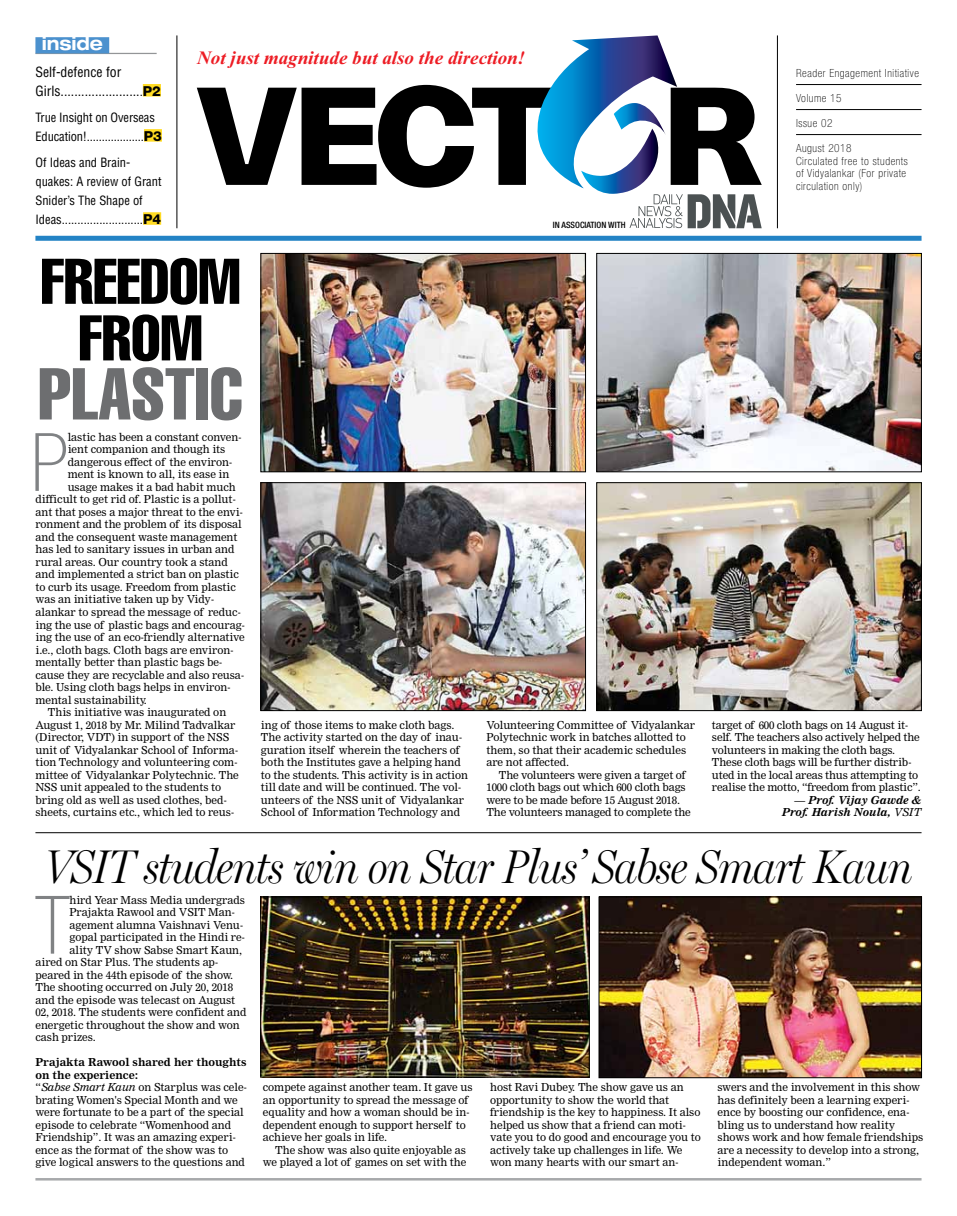
<style>
.page{position:relative;width:957px;height:1216px;background:#fff}
.page>*{position:absolute;margin:0;border:0;box-sizing:border-box;transform-origin:0 0}
.t1{font:100 condensed 80.75px "Helvetica Neue LT Std";color:#808284}
.t2{font:extra-condensed 72px "Helvetica";color:#6d6e70}
.t3{font:extra-condensed 63.25px/56.6px "Helvetica";color:#000;text-align:center}
.t4{font:italic 300 47.5px "Miller Display Cond";letter-spacing:-.01em;color:#000}
.t5{font:italic 700 18.75px "Times New Roman";color:#ed1c24}
.t6{font:700 expanded 18.75px "Helvetica Neue LT Std";letter-spacing:-.005em;color:#fff;scale:.92 1}
.t7{font:condensed 13.75px/19px "Helvetica";color:#000}
.t8{font:condensed 12.5px/19px "Helvetica";color:#000}
.t9{font:100 condensed 11.25px/12.5px "Helvetica Neue LT Std";letter-spacing:.05em;color:#000}
.t10{font:10.75px/12.5px "Nimrod";letter-spacing:-.005em;color:#000}
.t11{font:italic 700 10.75px/12.5px "Nimrod";letter-spacing:-.005em;color:#000;text-align:right}
.t12{font:500 condensed 8.75px "Helvetica Neue LT Std";color:#000}
.s1{font-size:12.5px}
.s2{font-family:"Helvetica Neue LT Std";font-weight:800;font-stretch:normal}
.s3{font-family:"Helvetica Neue LT Std";font-weight:800;font-stretch:normal;font-size:13.75px}
.s4{font-weight:400}
.s5{font-weight:700}
.s6{font-style:italic}
</style>
<div class="page">
<hr style="left:35px;top:1177px;width:886px;height:3px;background:#a7a9ab">
<svg style="left:197px;top:85px;width:332px;height:103px"></svg>
<svg style="left:677px;top:88px;width:85px;height:97px"></svg>
<img style="left:529px;top:35px;width:148px;height:152px">
<img style="left:581px;top:129px;width:80px;height:65px">
<img style="left:614px;top:103px;width:52px;height:32px">
<div style="left:35px;top:236px;width:886px;height:5px;background:#2383c5"></div>
<hr style="left:177px;top:35px;width:1px;height:193px;background:#000">
<hr style="left:777px;top:35px;width:1px;height:193px;background:#000">
<hr style="left:796px;top:84px;width:125px;height:1px;background:#000">
<hr style="left:796px;top:109px;width:125px;height:1px;background:#000">
<hr style="left:796px;top:134px;width:125px;height:1px;background:#000">
<hr style="left:35px;top:53px;width:122px;height:1px;background:#939597">
<div style="left:35px;top:37px;width:74px;height:16px;background:#4b91ce"></div>
<div style="left:143px;top:84px;width:18px;height:12px;background:#ffdb22"></div>
<div style="left:144px;top:129px;width:18px;height:13px;background:#ffdb22"></div>
<div style="left:143px;top:212px;width:18px;height:13px;background:#ffdb22"></div>
<svg style="left:629px;top:194px;width:132px;height:34px"></svg>
<img style="left:263px;top:255px;width:321px;height:215px">
<div style="left:261px;top:253px;width:325px;height:219px;border:1px solid #000"></div>
<img style="left:263px;top:484px;width:321px;height:224px">
<div style="left:261px;top:482px;width:325px;height:228px;border:1px solid #000"></div>
<img style="left:598px;top:255px;width:321px;height:215px">
<div style="left:596px;top:253px;width:325px;height:219px;border:1px solid #000"></div>
<img style="left:598px;top:484px;width:321px;height:224px">
<div style="left:596px;top:482px;width:325px;height:228px;border:1px solid #000"></div>
<hr style="left:35px;top:832px;width:886px;height:1px;background:#000">
<img style="left:262px;top:898px;width:325px;height:177px">
<div style="left:260px;top:896px;width:329px;height:181px;border:1px solid #000"></div>
<img style="left:601px;top:898px;width:318px;height:177px">
<div style="left:599px;top:896px;width:322px;height:181px;border:1px solid #000"></div>
<h3 class="t6" style="left:42px;top:32px;width:68px">inside</h3>
<p class="t7" style="left:35px;top:62px;width:127px">Self-defence for<br>Girls.......................<span class="s1">.</span><span class="s2">p2</span></p>
<p class="t8" style="left:35px;top:108px;width:128px">True Insight on Overseas<br>Education!...................<span class="s3">p3</span></p>
<p class="t8" style="left:35px;top:153px;width:128px">Of Ideas and Brain&shy;quakes: A review of Grant<br>Snider’s The Shape of<br>Ideas..........................<span class="s3">p4</span></p>
<h3 class="t5" style="left:197px;top:45px;width:329px">Not just magnitude but also the direction!</h3>
<h3 class="t3" style="left:41px;top:252px;width:201px">FREEDOM<br>FROM</h3>
<h2 class="t2" style="left:38px;top:348px;width:206px">PLASTIC</h2>
<p class="t12" style="left:553px;top:220px;width:74px">IN ASSOCIATION WITH</p>
<h1 class="t1" style="left:31px;top:417px;width:39px">P</h1>
<p class="t10" style="left:68px;top:431px;width:175px">lastic has been a constant conven-</p>
<p class="t10" style="left:68px;top:443px;width:159px">ient companion and though its</p>
<p class="t10" style="left:68px;top:456px;width:166px">dangerous effect of the environ-</p>
<p class="t10" style="left:68px;top:468px;width:163px">ment is known to all, its ease in</p>
<p class="t10" style="left:68px;top:481px;width:169px">usage makes it a bad habit much</p>
<p class="t10" style="left:35px;top:493px;width:202px">difficult to get rid of. Plastic is a pollut-</p>
<p class="t10" style="left:35px;top:506px;width:209px">ant that poses a major threat to the envi-</p>
<p class="t10" style="left:35px;top:518px;width:208px">ronment and the problem of its disposal</p>
<p class="t10" style="left:35px;top:531px;width:204px">and the consequent waste management</p>
<p class="t10" style="left:35px;top:543px;width:200px">has led to sanitary issues in urban and</p>
<p class="t10" style="left:35px;top:556px;width:194px">rural areas. Our country took a stand</p>
<p class="t10" style="left:35px;top:568px;width:205px">and implemented a strict ban on plastic</p>
<p class="t10" style="left:35px;top:581px;width:202px">to curb its usage. Freedom from plastic</p>
<p class="t10" style="left:35px;top:593px;width:180px">was an initiative taken up by Vidy-</p>
<p class="t10" style="left:35px;top:606px;width:207px">alankar to spread the message of reduc-</p>
<p class="t10" style="left:35px;top:618px;width:211px">ing the use of plastic bags and encourag-</p>
<p class="t10" style="left:35px;top:631px;width:211px">ing the use of an eco-friendly alternative</p>
<p class="t10" style="left:35px;top:643px;width:199px">i.e., cloth bags. Cloth bags are environ-</p>
<p class="t10" style="left:35px;top:656px;width:188px">mentally better than plastic bags be-</p>
<p class="t10" style="left:35px;top:668px;width:210px">cause they are recyclable and also reusa-</p>
<p class="t10" style="left:35px;top:681px;width:197px">ble. Using cloth bags helps in environ-</p>
<p class="t10" style="left:35px;top:693px;width:113px">mental sustainability.</p>
<p class="t10" style="left:48px;top:706px;width:180px">This initiative was inaugurated on</p>
<p class="t10" style="left:35px;top:718px;width:201px">August 1, 2018 by Mr. Milind Tadvalkar</p>
<p class="t10" style="left:35px;top:731px;width:195px">(Director, VDT) in support of the NSS</p>
<p class="t10" style="left:35px;top:743px;width:204px">unit of Vidyalankar School of Informa-</p>
<p class="t10" style="left:35px;top:756px;width:204px">tion Technology and volunteering com-</p>
<p class="t10" style="left:35px;top:768px;width:205px">mittee of Vidyalankar Polytechnic. The</p>
<p class="t10" style="left:35px;top:781px;width:187px">NSS unit appealed to the students to</p>
<p class="t10" style="left:35px;top:793px;width:193px">bring old as well as used clothes, bed-</p>
<p class="t10" style="left:35px;top:806px;width:200px">sheets, curtains etc., which led to reus-</p>
<p class="t10" style="left:261px;top:718px;width:209px">ing of those items to make cloth bags.<br>The activity started on the day of inau&shy;guration itself wherein the teachers of both the Institutes gave a helping hand to the students. This activity is in action till date and will be continued. The vol&shy;unteers of the NSS unit of Vidyalankar School of Information Technology and</p>
<p class="t10" style="left:486px;top:718px;width:210px">Volunteering Committee of Vidyalankar Polytechnic work in batches allotted to them, so that their academic schedules are not affected.</p>
<p class="t10" style="left:486px;top:768px;width:206px;text-indent:12px">The volunteers were given a target of 1000 cloth bags out which 600 cloth bags were to be made before 15 August 2018.<br>The volunteers managed to complete the</p>
<p class="t9" style="left:796px;top:67px;width:124px">Reader Engagement Initiative</p>
<p class="t9" style="left:796px;top:92px;width:47px">Volume 15</p>
<p class="t9" style="left:796px;top:117px;width:38px">Issue 02</p>
<p class="t9" style="left:796px;top:142px;width:113px">August 2018<br>Circulated free to students of Vidyalankar (For private circulation only)</p>
<p class="t10" style="left:712px;top:718px;width:210px">target of 600 cloth bags on 14 August it&shy;self. The teachers also actively helped the volunteers in making the cloth bags.<br>These cloth bags will be further distrib&shy;uted in the local areas thus attempting to realise the motto, “freedom from plastic”.</p>
<p class="t11" style="left:782px;top:793px;width:141px">— Prof. Vijay Gawde &amp;<br>Prof. Harish Noula, <span class="s4">VSIT</span></p>
<h3 class="t4" style="left:45px;top:838px;width:869px">VSIT students win on Star Plus’ Sabse Smart Kaun</h3>
<h1 class="t1" style="left:35px;top:879px;width:36px">T</h1>
<p class="t10" style="left:69px;top:893px;width:177px">hird Year Mass Media undergrads</p>
<p class="t10" style="left:69px;top:906px;width:167px">Prajakta Rawool and VSIT Man-</p>
<p class="t10" style="left:69px;top:918px;width:175px">agement alumna Vaishnavi Venu-</p>
<p class="t10" style="left:69px;top:931px;width:177px">gopal participated in the Hindi re-</p>
<p class="t10" style="left:69px;top:943px;width:174px">ality TV show Sabse Smart Kaun,</p>
<p class="t10" style="left:35px;top:956px;width:184px">aired on Star Plus. The students ap-</p>
<p class="t10" style="left:35px;top:968px;width:199px">peared in the 44th episode of the show.</p>
<p class="t10" style="left:35px;top:981px;width:199px">The shooting occurred on July 20, 2018</p>
<p class="t10" style="left:35px;top:993px;width:201px">and the episode was telecast on August</p>
<p class="t10" style="left:35px;top:1006px;width:213px">02, 2018. The students were confident and</p>
<p class="t10" style="left:35px;top:1018px;width:206px">energetic throughout the show and won</p>
<p class="t10" style="left:35px;top:1031px;width:62px">cash prizes.</p>
<p class="t10" style="left:35px;top:1056px;width:213px"><span class="s5">Prajakta Rawool shared her thoughts on the experience:<br></span>“<span class="s6">Sabse Smart Kaun</span> on Starplus was cele&shy;brating Women's Special Month and we were fortunate to be a part of the special episode to celebrate “Womenhood and Friendship”. It was an amazing experi&shy;ence as the format of the show was to give logical answers to the questions and</p>
<p class="t10" style="left:263px;top:1081px;width:211px">compete against another team. It gave us an opportunity to spread the message of equality and how a woman should be in&shy;dependent enough to support herself to achieve her goals in life.</p>
<p class="t10" style="left:263px;top:1143px;width:205px;text-align:right">The show was also quite enjoyable as we played a lot of games on set with the</p>
<p class="t10" style="left:490px;top:1081px;width:212px">host Ravi Dubey. The show gave us an opportunity to show the world that friendship is the key to happiness. It also helped us show that a friend can moti&shy;vate you to do good and encourage you to actively take up challenges in life. We won many hearts with our smart an-</p>
<p class="t10" style="left:717px;top:1081px;width:207px">swers and the involvement in this show has definitely been a learning experi&shy;ence by boosting our confidence, ena&shy;bling us to understand how reality shows work and how female friendships are a necessity to develop into a strong, independent woman.”</p>
</div>
